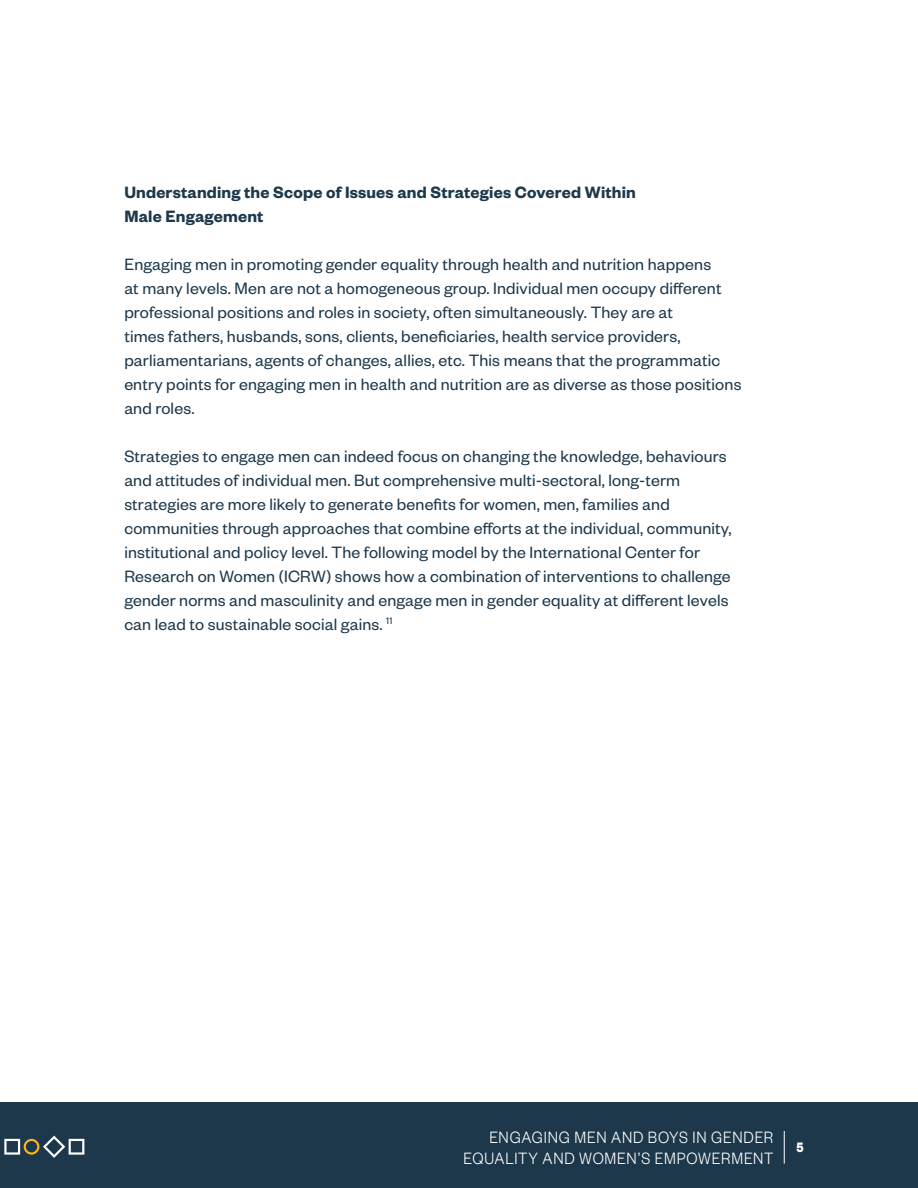
<style>
.page{position:relative;width:918px;height:1188px;background:#fff}
.page>*{position:absolute;margin:0;border:0;box-sizing:border-box;transform-origin:0 0}
.t1{font:18px/24px "Founders Grotesk";letter-spacing:.01em;color:#1d384b}
.t2{font:600 18px/24px "Founders Grotesk";letter-spacing:.01em;color:#1d384b}
.t3{font:300 18px/21px "Founders Grotesk";letter-spacing:.045em;color:#fff;text-align:right;scale:.9 1}
.t4{font:700 15px "Founders Grotesk";color:#fff;scale:.9 1}
</style>
<div class="page">
<div style="left:0;top:1103px;width:918px;height:85px;background:#1d384b"></div>
<svg style="left:4px;top:1136px;width:80px;height:22px"></svg>
<hr style="left:784px;top:1131px;width:1px;height:33px;background:#fff">
<p class="t2" style="left:124px;top:182px;width:513px">Understanding the Scope of Issues and Strategies Covered Within<br>Male Engagement</p>
<p class="t1" style="left:124px;top:254px;width:619px">Engaging men in promoting gender equality through health and nutrition happens<br>at many levels. Men are not a homogeneous group. Individual men occupy different professional positions and roles in society, often simultaneously. They are at<br>times fathers, husbands, sons, clients, beneficiaries, health service providers, parliamentarians, agents of changes, allies, etc. This means that the programmatic entry points for engaging men in health and nutrition are as diverse as those positions and roles.</p>
<p class="t1" style="left:124px;top:446px;width:609px">Strategies to engage men can indeed focus on changing the knowledge, behaviours and attitudes of individual men. But comprehensive multi-sectoral, long-term strategies are more likely to generate benefits for women, men, families and communities through approaches that combine efforts at the individual, community, institutional and policy level. The following model by the International Center for Research on Women (ICRW) shows how a combination of interventions to challenge gender norms and masculinity and engage men in gender equality at different levels can lead to sustainable social gains. <sup>11</sup></p>
<p class="t3" style="left:464px;top:1126px;width:346px">ENGAGING MEN AND BOYS IN GENDER<br>EQUALITY AND WOMEN’S EMPOWERMENT</p>
<p class="t4" style="left:796px;top:1143px;width:9px">5</p>
</div>
